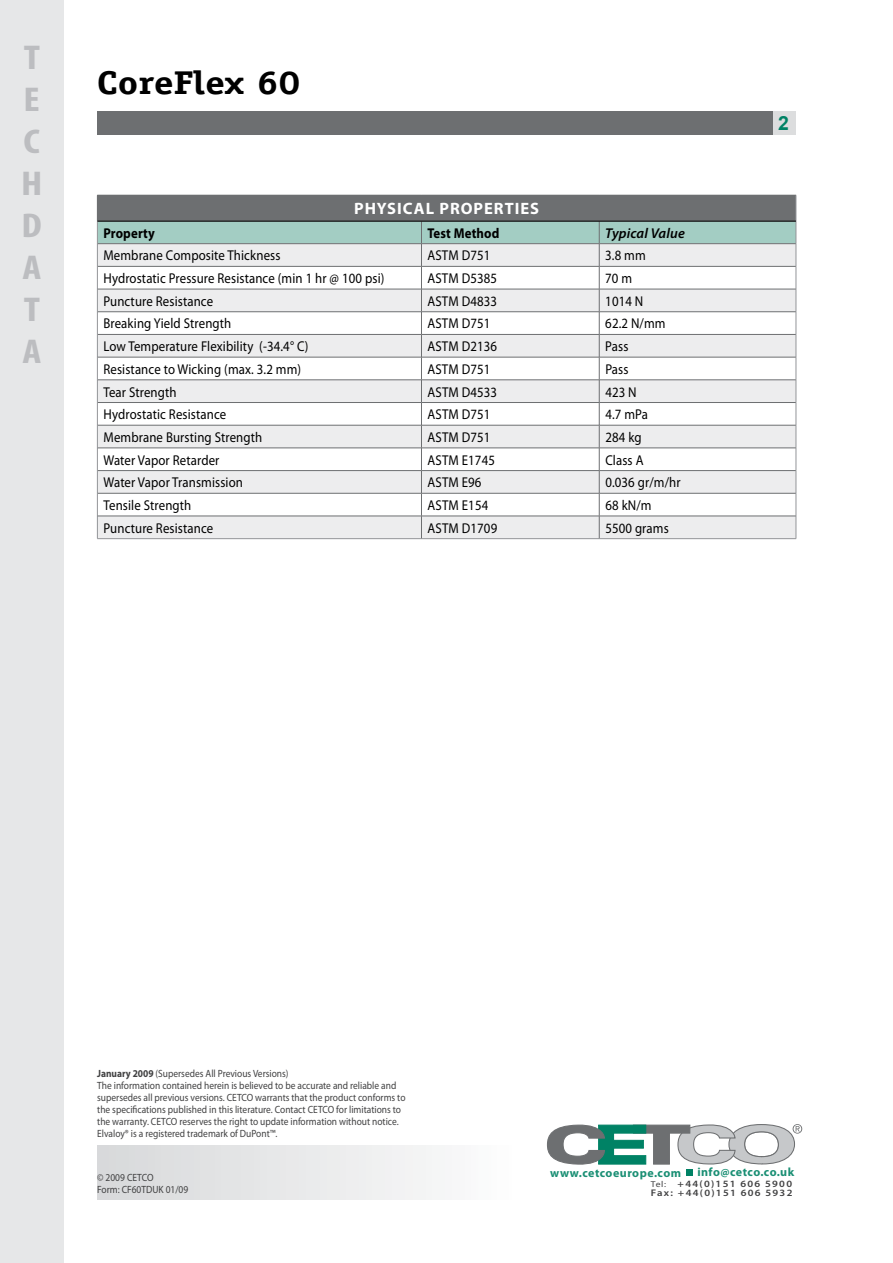
<style>
.page{position:relative;width:893px;height:1263px;background:#fff}
.page>*{position:absolute;margin:0;border:0;box-sizing:border-box;transform-origin:0 0}
.t1{font:700 condensed 34.5px/42px "Myriad Pro";color:#bcbdc0;text-align:justify;scale:1.2 1}
.t2{font:700 33px "Officina Serif Std";color:#000;scale:1.2 1}
.t3{font:700 19.5px "Arial";color:#008265}
.t4{font:700 16.5px "Myriad Pro";letter-spacing:.06em;color:#fff}
.t5{font:14.25px "Myriad Pro";letter-spacing:.01em;color:#000;scale:.9 1}
.t6{font:700 14.25px "Myriad Pro";letter-spacing:.01em;color:#000;scale:.9 1}
.t7{font:italic 600 14.25px "Myriad Pro";letter-spacing:.01em;color:#000}
.t8{font:700 12px "Myriad Pro";letter-spacing:.04em;color:#1a8f74}
.t9{font:10.5px/12px "Myriad Pro";color:#414142;scale:.9 1}
.t10{font:600 9.6px/8.6px "Myriad Pro";letter-spacing:.12em;color:#414142;scale:1.12 1}
.s1{font-weight:700}
.s2{font-weight:400;font-size:8.55px}
</style>
<div class="page">
<div style="left:97px;top:1145px;width:414px;height:55px;background:linear-gradient(to right,#d7d8da,#fcfcfc)"></div>
<div style="left:97px;top:111px;width:699px;height:24px;background:#6d6f71"></div>
<div style="left:773px;top:111px;width:23px;height:24px;background:#dcddde"></div>
<div style="left:0;top:0;width:64px;height:1263px;background:#e6e7e8"></div>
<svg style="left:547px;top:1124px;width:255px;height:41px"></svg>
<div style="left:686px;top:1169px;width:7px;height:7px;background:#008265"></div>
<hr style="left:97px;top:538px;width:324px;height:1px;background:#939598">
<hr style="left:421px;top:538px;width:178px;height:1px;background:#939598">
<hr style="left:599px;top:538px;width:197px;height:1px;background:#939598">
<svg style="left:97px;top:195px;width:700px;height:343px"></svg>
<hr style="left:97px;top:221px;width:699px;height:1px;background:#000">
<h1 class="t1" style="left:21px;top:36px;width:19px">T E C H D A T A</h1>
<h2 class="t2" style="left:97px;top:62px;width:171px">CoreFlex 60</h2>
<p class="t4" style="left:354px;top:198px;width:186px">PHYSICAL PROPERTIES</p>
<p class="t6" style="left:103px;top:224px;width:59px">Property</p>
<p class="t6" style="left:427px;top:224px;width:81px">Test Method</p>
<p class="t7" style="left:605px;top:224px;width:81px">Typical Value</p>
<p class="t5" style="left:103px;top:247px;width:198px">Membrane Composite Thickness</p>
<p class="t5" style="left:427px;top:247px;width:71px">ASTM D751</p>
<p class="t5" style="left:605px;top:247px;width:47px">3.8 mm</p>
<p class="t5" style="left:103px;top:269px;width:314px">Hydrostatic Pressure Resistance (min 1 hr @ 100 psi)</p>
<p class="t5" style="left:427px;top:269px;width:79px">ASTM D5385</p>
<p class="t5" style="left:605px;top:269px;width:31px">70 m</p>
<p class="t5" style="left:103px;top:292px;width:123px">Puncture Resistance</p>
<p class="t5" style="left:427px;top:292px;width:79px">ASTM D4833</p>
<p class="t5" style="left:605px;top:292px;width:44px">1014 N</p>
<p class="t5" style="left:103px;top:315px;width:144px">Breaking Yield Strength</p>
<p class="t5" style="left:428px;top:315px;width:71px">ASTM D751</p>
<p class="t5" style="left:605px;top:315px;width:69px">62.2 N/mm</p>
<p class="t5" style="left:103px;top:338px;width:229px">Low Temperature Flexibility (-34.4° C)</p>
<p class="t5" style="left:428px;top:338px;width:79px">ASTM D2136</p>
<p class="t5" style="left:605px;top:338px;width:27px">Pass</p>
<p class="t5" style="left:103px;top:360px;width:221px">Resistance to Wicking (max. 3.2 mm)</p>
<p class="t5" style="left:428px;top:360px;width:71px">ASTM D751</p>
<p class="t5" style="left:605px;top:360px;width:27px">Pass</p>
<p class="t5" style="left:103px;top:383px;width:83px">Tear Strength</p>
<p class="t5" style="left:428px;top:383px;width:79px">ASTM D4533</p>
<p class="t5" style="left:605px;top:383px;width:36px">423 N</p>
<p class="t5" style="left:103px;top:406px;width:138px">Hydrostatic Resistance</p>
<p class="t5" style="left:428px;top:406px;width:71px">ASTM D751</p>
<p class="t5" style="left:605px;top:406px;width:49px">4.7 mPa</p>
<p class="t5" style="left:103px;top:428px;width:178px">Membrane Bursting Strength</p>
<p class="t5" style="left:428px;top:428px;width:71px">ASTM D751</p>
<p class="t5" style="left:605px;top:428px;width:42px">284 kg</p>
<p class="t5" style="left:104px;top:451px;width:130px">Water Vapor Retarder</p>
<p class="t5" style="left:428px;top:451px;width:76px">ASTM E1745</p>
<p class="t5" style="left:605px;top:451px;width:44px">Class A</p>
<p class="t5" style="left:104px;top:474px;width:157px">Water Vapor Transmission</p>
<p class="t5" style="left:428px;top:474px;width:61px">ASTM E96</p>
<p class="t5" style="left:605px;top:474px;width:85px">0.036 gr/m/hr</p>
<p class="t5" style="left:104px;top:496px;width:99px">Tensile Strength</p>
<p class="t5" style="left:428px;top:496px;width:69px">ASTM E154</p>
<p class="t5" style="left:605px;top:496px;width:53px">68 kN/m</p>
<p class="t5" style="left:104px;top:519px;width:123px">Puncture Resistance</p>
<p class="t5" style="left:428px;top:519px;width:79px">ASTM D1709</p>
<p class="t5" style="left:605px;top:519px;width:72px">5500 grams</p>
<h3 class="t3" style="left:778px;top:111px;width:12px">2</h3>
<p class="t9" style="left:97px;top:1067px;width:344px"><span class="s1">January 2009</span> (Supersedes All Previous Versions)<br>The information contained herein is believed to be accurate and reliable and supersedes all previous versions. CETCO warrants that the product conforms to the specifications published in this literature. Contact CETCO for limitations to the warranty. CETCO reserves the right to update information without notice.<br>Elvaloy® is a registered trademark of DuPont™.</p>
<p class="t9" style="left:97px;top:1171px;width:103px">© 2009 CETCO<br>Form: CF60TDUK 01/09</p>
<p class="t8" style="left:550px;top:1165px;width:132px">www.cetcoeurope.com</p>
<p class="t8" style="left:697px;top:1164px;width:98px">info@cetco.co.uk</p>
<p class="t10" style="left:651px;top:1179px;width:128px"><span class="s2">Tel:</span> +44(0)151 606 5900<br>Fax: +44(0)151 606 5932</p>
</div>
